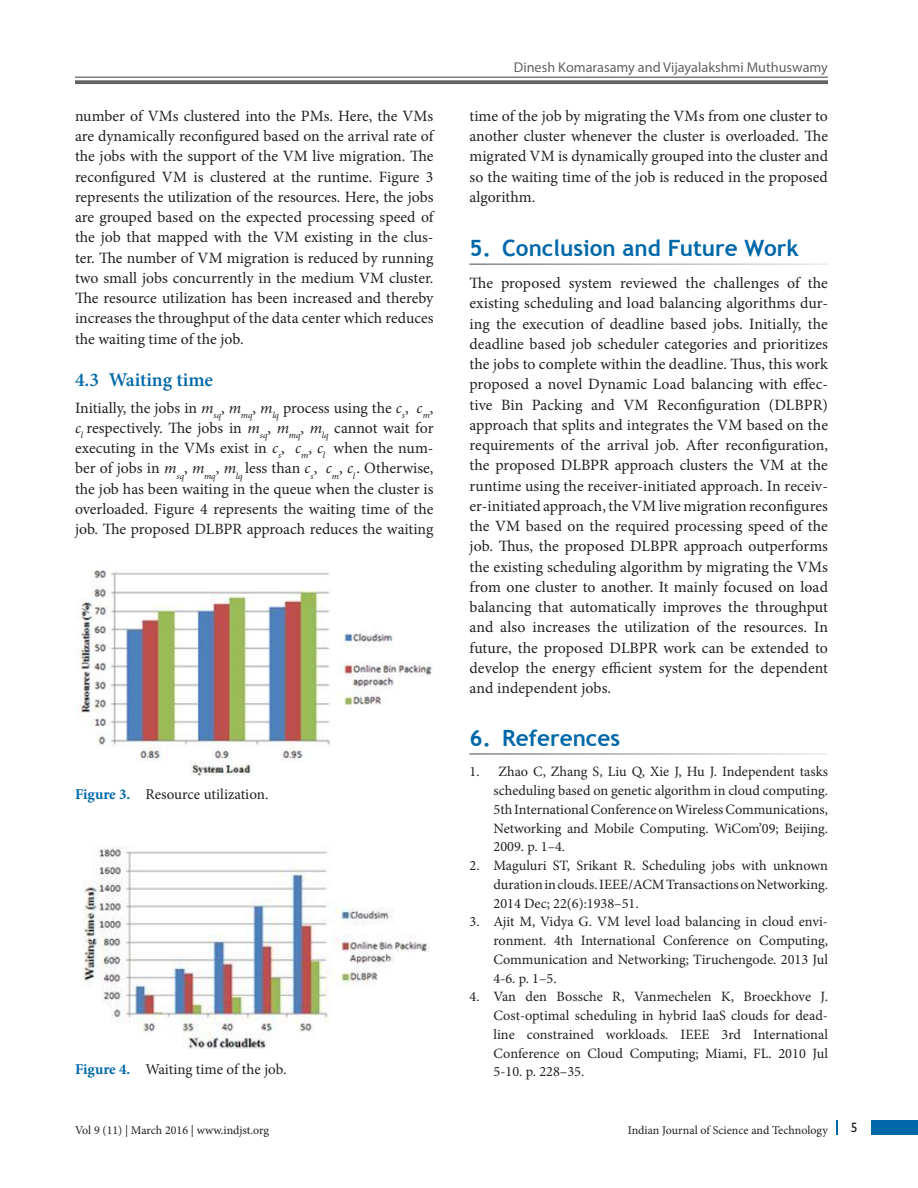
<style>
.page{position:relative;width:918px;height:1188px;background:#fff}
.page>*{position:absolute;margin:0;border:0;box-sizing:border-box;transform-origin:0 0}
.t1{font:700 22.5px "Trebuchet MS";color:#0068a9}
.t2{font:600 19.5px "Minion Pro";color:#0068a9}
.Text{font:15.75px/20.2px "Minion Pro";color:#231f20;text-align:justify}
.Fig_cap{font:15px "Minion Pro";color:#231f20}
.Ref{font:14.25px/18.8px "Minion Pro";color:#231f20;text-align:justify}
.t3{font:14.25px "Myriad Pro";color:#636366}
.t4{font:13.5px "Gill Sans";color:#231f20}
.t5{font:12px "Minion Pro";letter-spacing:-.005em;color:#231f20}
.s1{font-style:italic}
.s2{font-weight:700;color:#0068a9}
</style>
<div class="page">
<hr style="left:75px;top:77px;width:753px;height:1px;background:#636366">
<svg style="left:75px;top:80px;width:753px;height:4px;background:#6f6f72"></svg>
<div style="left:872px;top:1120px;width:46px;height:15px;background:#0068a9"></div>
<svg style="left:836px;top:1120px;width:1px;height:15px"></svg>
<img style="left:76px;top:570px;width:356px;height:206px">
<img style="left:83px;top:846px;width:347px;height:202px">
<p class="Text" style="left:75px;top:106px;width:360px">number of VMs clustered into the PMs. Here, the VMs are dynamically reconfigured based on the arrival rate of the jobs with the support of the VM live migration. The reconfigured VM is clustered at the runtime. Figure 3 represents the utilization of the resources. Here, the jobs are grouped based on the expected processing speed of the job that mapped with the VM existing in the clus&shy;ter. The number of VM migration is reduced by running two small jobs concurrently in the medium VM cluster.<br>The resource utilization has been increased and thereby increases the throughput of the data center which reduces the waiting time of the job.</p>
<h2 class="t2" style="left:75px;top:367px;width:140px">4.3 Waiting time</h2>
<p class="Text" style="left:75px;top:398px;width:360px">Initially, the jobs in <span class="s1">m</span><sub>sq</sub>, <span class="s1">m</span><sub>mq</sub>, <span class="s1">m</span><sub>lq</sub> process using the <span class="s1">c</span><sub>s</sub>, <span class="s1">c</span><sub>m</sub>, <span class="s1">c</span><sub>l</sub> respectively. The jobs in <span class="s1">m</span><sub>sq</sub>, <span class="s1">m</span><sub>mq</sub>, <span class="s1">m</span><sub>lq</sub> cannot wait for executing in the VMs exist in <span class="s1">c</span><sub>s</sub>, <span class="s1">c</span><sub>m</sub>, <span class="s1">c</span><sub>l</sub> when the num&shy;ber of jobs in <span class="s1">m</span><sub>sq</sub>, <span class="s1">m</span><sub>mq</sub>, <span class="s1">m</span><sub>lq</sub> less than <span class="s1">c</span><sub>s</sub>, <span class="s1">c</span><sub>m</sub>, <span class="s1">c</span><sub>l</sub>. Otherwise, the job has been waiting in the queue when the cluster is overloaded. Figure 4 represents the waiting time of the job. The proposed DLBPR approach reduces the waiting</p>
<p class="Fig_cap" style="left:75px;top:784px;width:195px"><span class="s2">Figure 3.</span> Resource utilization.</p>
<p class="Fig_cap" style="left:75px;top:1059px;width:213px"><span class="s2">Figure 4.</span> Waiting time of the job.</p>
<p class="t3" style="left:514px;top:59px;width:316px">Dinesh Komarasamy and Vijayalakshmi Muthuswamy</p>
<p class="Text" style="left:470px;top:106px;width:360px">time of the job by migrating the VMs from one cluster to another cluster whenever the cluster is overloaded. The migrated VM is dynamically grouped into the cluster and so the waiting time of the job is reduced in the proposed algorithm.</p>
<h1 class="t1" style="left:470px;top:234px;width:331px">5. Conclusion and Future Work</h1>
<p class="Text" style="left:470px;top:273px;width:360px">The proposed system reviewed the challenges of the existing scheduling and load balancing algorithms dur&shy;ing the execution of deadline based jobs. Initially, the deadline based job scheduler categories and prioritizes the jobs to complete within the deadline. Thus, this work proposed a novel Dynamic Load balancing with effec&shy;tive Bin Packing and VM Reconfiguration (DLBPR) approach that splits and integrates the VM based on the requirements of the arrival job. After reconfiguration, the proposed DLBPR approach clusters the VM at the runtime using the receiver-initiated approach. In receiv&shy;er-initiated approach, the VM live migration reconfigures the VM based on the required processing speed of the job. Thus, the proposed DLBPR approach outperforms the existing scheduling algorithm by migrating the VMs from one cluster to another. It mainly focused on load balancing that automatically improves the throughput and also increases the utilization of the resources. In future, the proposed DLBPR work can be extended to develop the energy efficient system for the dependent and independent jobs.</p>
<h1 class="t1" style="left:470px;top:724px;width:152px">6. References</h1>
<p class="Ref" style="left:494px;top:763px;width:336px;text-indent:-24px">1. Zhao C, Zhang S, Liu Q, Xie J, Hu J. Independent tasks scheduling based on genetic algorithm in cloud computing.<br>5th International Conference on Wireless Communications, Networking and Mobile Computing. WiCom’09; Beijing.<br>2009. p. 1–4.</p>
<p class="Ref" style="left:494px;top:856px;width:336px;text-indent:-24px">2. Maguluri ST, Srikant R. Scheduling jobs with unknown duration in clouds. IEEE/ACM Transactions on Networking.<br>2014 Dec; 22(6):1938–51.</p>
<p class="Ref" style="left:494px;top:913px;width:336px;text-indent:-24px">3. Ajit M, Vidya G. VM level load balancing in cloud envi&shy;ronment. 4th International Conference on Computing, Communication and Networking; Tiruchengode. 2013 Jul 4-6. p. 1–5.</p>
<p class="Ref" style="left:494px;top:988px;width:336px;text-indent:-24px">4. Van den Bossche R, Vanmechelen K, Broeckhove J.<br>Cost-optimal scheduling in hybrid IaaS clouds for dead&shy;line constrained workloads. IEEE 3rd International Conference on Cloud Computing; Miami, FL. 2010 Jul 5-10. p. 228–35.</p>
<p class="t5" style="left:75px;top:1123px;width:196px">Vol 9 (11) | March 2016 | www.indjst.org</p>
<p class="t5" style="left:628px;top:1123px;width:202px">Indian Journal of Science and Technology</p>
<p class="t4" style="left:851px;top:1119px;width:8px">5</p>
</div>
